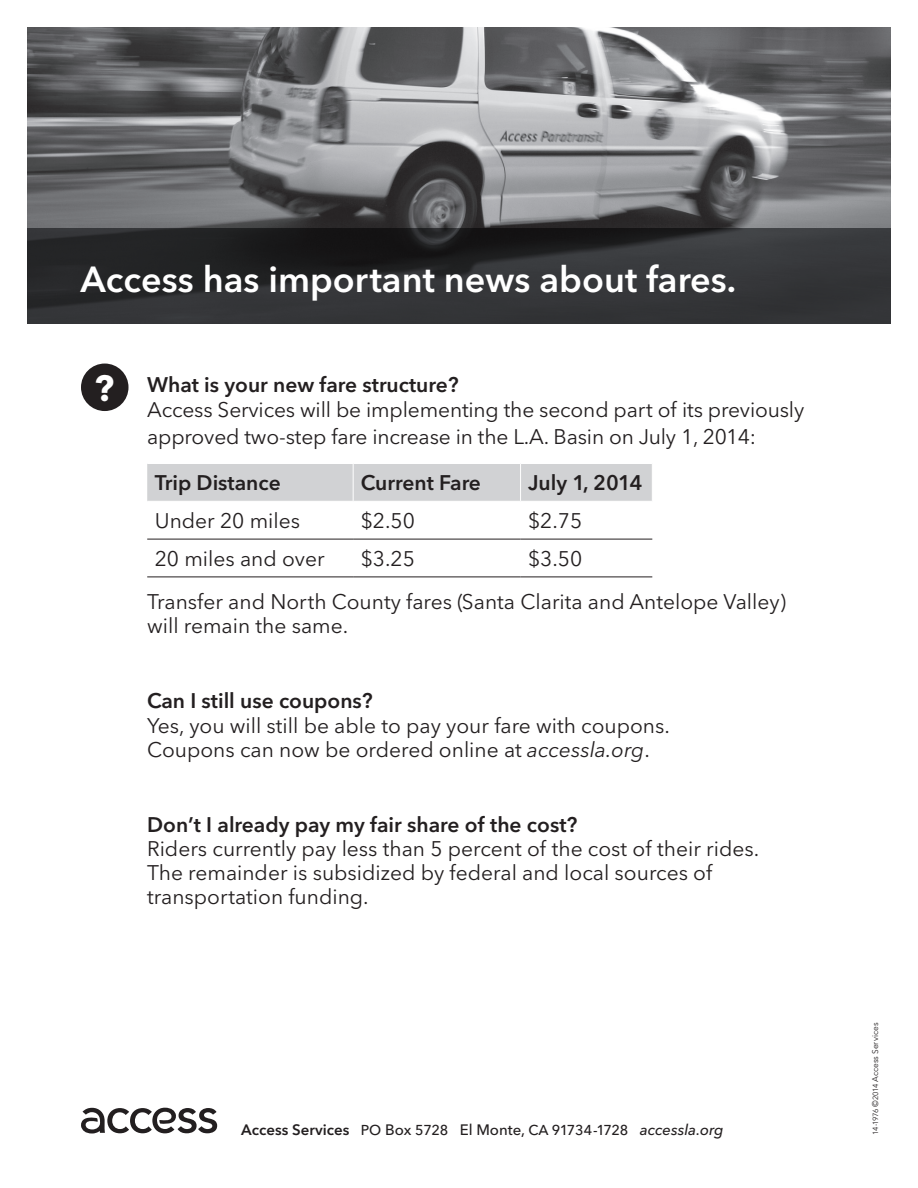
<style>
.page{position:relative;width:918px;height:1188px;background:#fff}
.page>*{position:absolute;margin:0;border:0;box-sizing:border-box;transform-origin:0 0}
.t1{font:600 36px "Avenir Next LT Pro";color:#fff}
.t2{font:21px/24.2px "Avenir Next LT Pro";color:#231f20}
.t3{font:600 21px "Avenir Next LT Pro";color:#231f20}
.t4{font:500 14.25px "Avenir Next LT Pro";letter-spacing:-.015em;color:#231f20}
.t5{font:8.25px "Avenir Next LT Pro";color:#231f20}
.s1{font-weight:700;font-size:36px;color:#fff}
.s2{font-weight:600}
.s3{font-style:italic}
.s4{font-weight:600;font-size:15px}
.s5{font-size:15px}
.s6{font-style:italic;font-size:15px}
.s7{font-size:7.5px}
</style>
<div class="page">
<img style="left:27px;top:27px;width:864px;height:201px">
<svg style="left:27px;top:228px;width:864px;height:95px;background:#2c2d2f"></svg>
<div style="left:81px;top:364px;width:48px;height:47px;background:#231f20;border-radius:50%"></div>
<div style="left:147px;top:464px;width:505px;height:37px;background:#d1d2d4"></div>
<hr style="left:520px;top:464px;width:1px;height:37px;background:#fff">
<hr style="left:353px;top:464px;width:1px;height:37px;background:#fff">
<hr style="left:147px;top:539px;width:206px;height:1px;background:#231f20">
<hr style="left:353px;top:539px;width:168px;height:1px;background:#231f20">
<hr style="left:521px;top:539px;width:131px;height:1px;background:#231f20">
<hr style="left:147px;top:577px;width:206px;height:1px;background:#231f20">
<hr style="left:353px;top:577px;width:168px;height:1px;background:#231f20">
<hr style="left:521px;top:577px;width:131px;height:1px;background:#231f20">
<svg style="left:81px;top:1108px;width:136px;height:26px"></svg>
<h1 class="t1" style="left:80px;top:258px;width:657px">Access has important news about fares.</h1>
<p class="t2" style="left:147px;top:373px;width:659px;text-indent:-53px"><span class="s1">?</span> <span class="s2">What is your new fare structure?<br></span>Access Services will be implementing the second part of its previously</p>
<p class="t2" style="left:147px;top:424px;width:610px">approved two-step fare increase in the L.A. Basin on July 1, 2014:</p>
<p class="t3" style="left:155px;top:470px;width:128px">Trip Distance</p>
<p class="t3" style="left:361px;top:470px;width:122px">Current Fare</p>
<p class="t3" style="left:528px;top:470px;width:116px">July 1, 2014</p>
<p class="t2" style="left:155px;top:509px;width:147px">Under 20 miles</p>
<p class="t2" style="left:361px;top:509px;width:56px">$2.50</p>
<p class="t2" style="left:528px;top:509px;width:56px">$2.75</p>
<p class="t2" style="left:155px;top:547px;width:171px">20 miles and over</p>
<p class="t2" style="left:361px;top:547px;width:56px">$3.25</p>
<p class="t2" style="left:147px;top:537px;width:640px;line-height:43px;text-indent:381px">$3.50<br>Transfer and North County fares (Santa Clarita and Antelope Valley)</p>
<p class="t2" style="left:147px;top:614px;width:203px">will remain the same.</p>
<p class="t3" style="left:147px;top:688px;width:227px">Can I still use coupons?</p>
<p class="t2" style="left:147px;top:713px;width:524px">Yes, you will still be able to pay your fare with coupons.<br>Coupons can now be ordered online at <span class="s3">accessla.org</span>.</p>
<p class="t3" style="left:147px;top:812px;width:432px">Don’t I already pay my fair share of the cost?</p>
<p class="t2" style="left:147px;top:837px;width:614px">Riders currently pay less than 5 percent of the cost of their rides.<br>The remainder is subsidized by federal and local sources of transportation funding.</p>
<p class="t4" style="left:241px;top:1121px;width:484px"><span class="s4">Access Services</span> PO <span class="s5">Box</span> 5728 <span class="s5">El Monte,</span> CA 91734-1728 <span class="s6">accessla.org</span></p>
<p class="t5" style="left:870px;top:1135px;width:114px;rotate:-90deg"><span class="s7">14-1976</span> ©<span class="s7">2014</span> Access Services</p>
</div>
